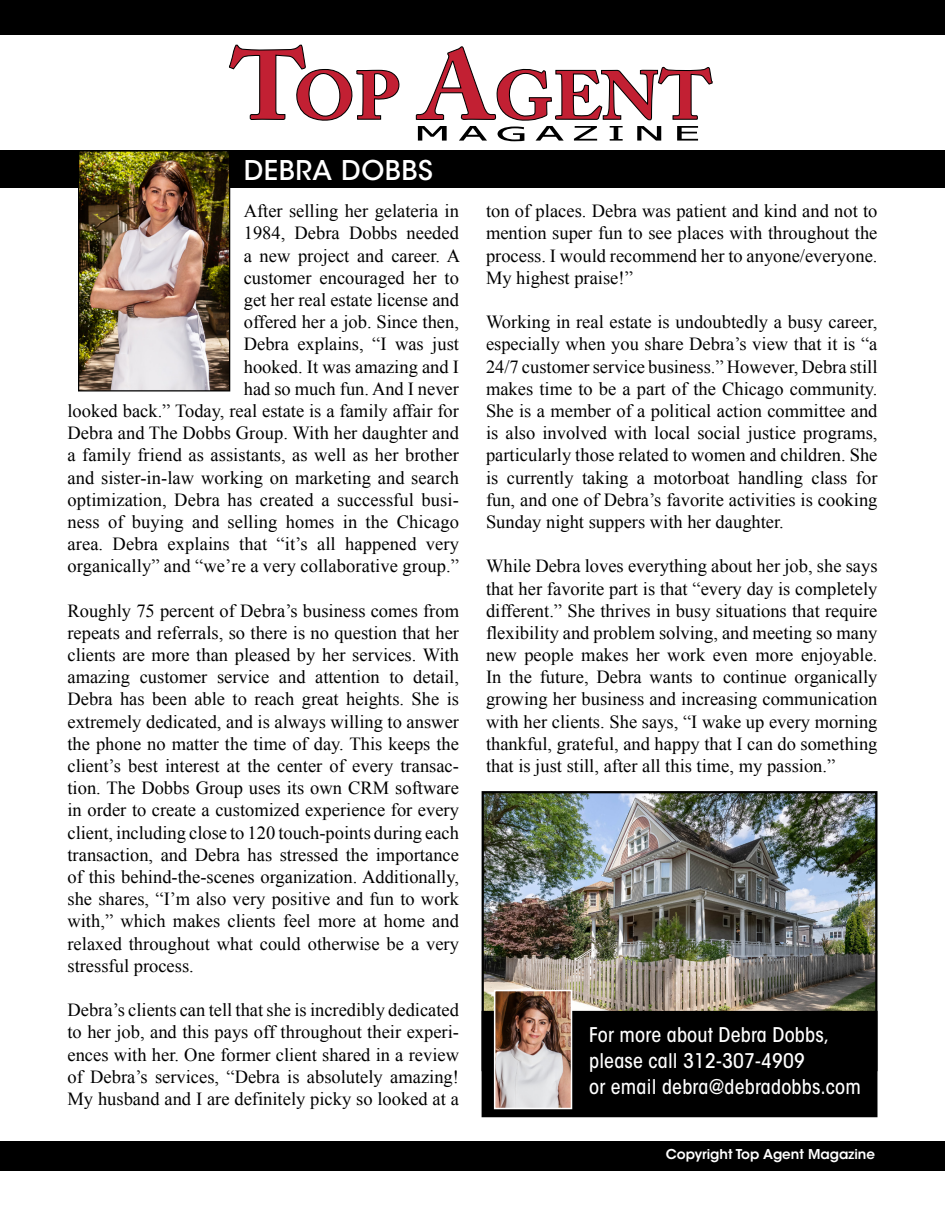
<style>
.page{position:relative;width:945px;height:1215px;background:#fff}
.page>*{position:absolute;margin:0;border:0;box-sizing:border-box;transform-origin:0 0}
.NAME{font:500 27px "ITC Avant Garde Std";letter-spacing:.02em;color:#fff}
.For_More_Info{font:500 condensed 20.1px/26.2px "ITC Avant Garde Std";letter-spacing:.01em;color:#fff}
.body_hypenate{font:18.45px/22.2px "Times New Roman";color:#000;text-align:justify}
.t1{font:600 13.5px "ITC Avant Garde Std";color:#fff}
</style>
<div class="page">
<svg style="left:229px;top:44px;width:171px;height:77px"></svg>
<svg style="left:415px;top:46px;width:298px;height:96px"></svg>
<div style="left:0;top:0;width:945px;height:35px;background:#000"></div>
<div style="left:0;top:1141px;width:945px;height:29px;background:#000"></div>
<div style="left:0;top:150px;width:945px;height:38px;background:#000"></div>
<img style="left:78px;top:151px;width:153px;height:241px">
<img style="left:485px;top:794px;width:390px;height:217px">
<div style="left:482px;top:791px;width:396px;height:280px;border:2px solid #000"></div>
<div style="left:483px;top:1012px;width:393px;height:104px;background:#000"></div>
<div style="left:482px;top:1011px;width:396px;height:106px;border:2px solid #000"></div>
<img style="left:493px;top:989px;width:80px;height:121px">
<p class="NAME" style="left:244px;top:154px;width:191px">DEBRA DOBBS</p>
<p class="body_hypenate" style="left:68px;top:200px;width:394px;text-align:right">After selling her gelateria in<br>1984, Debra Dobbs needed<br>a new project and career. A<br>customer encouraged her to<br>get her real estate license and<br>offered her a job. Since then,<br>Debra explains, “I was just<br>hooked. It was amazing and I<br>had so much fun. And I never<br>looked back.” Today, real estate is a family affair for Debra and The Dobbs Group. With her daughter and a family friend as assistants, as well as her brother and sister-in-law working on marketing and search optimization, Debra has created a successful busi&shy;ness of buying and selling homes in the Chicago area. Debra explains that “it’s all happened very organically” and “we’re a very collaborative group.”</p>
<p class="body_hypenate" style="left:68px;top:599px;width:393px">Roughly 75 percent of Debra’s business comes from repeats and referrals, so there is no question that her clients are more than pleased by her services. With amazing customer service and attention to detail, Debra has been able to reach great heights. She is extremely dedicated, and is always willing to answer the phone no matter the time of day. This keeps the client’s best interest at the center of every transac&shy;tion. The Dobbs Group uses its own CRM software in order to create a customized experience for every client, including close to 120 touch-points during each transaction, and Debra has stressed the importance of this behind-the-scenes organization. Additionally, she shares, “I’m also very positive and fun to work with,” which makes clients feel more at home and relaxed throughout what could otherwise be a very stressful process.</p>
<p class="body_hypenate" style="left:68px;top:999px;width:393px">Debra’s clients can tell that she is incredibly dedicated to her job, and this pays off throughout their experi&shy;ences with her. One former client shared in a review of Debra’s services, “Debra is absolutely amazing!<br>My husband and I are definitely picky so looked at a</p>
<p class="body_hypenate" style="left:486px;top:200px;width:393px">ton of places. Debra was patient and kind and not to mention super fun to see places with throughout the process. I would recommend her to anyone/everyone.<br>My highest praise!”</p>
<p class="body_hypenate" style="left:486px;top:311px;width:393px">Working in real estate is undoubtedly a busy career, especially when you share Debra’s view that it is “a 24/7 customer service business.” However, Debra still makes time to be a part of the Chicago community.<br>She is a member of a political action committee and is also involved with local social justice programs, particularly those related to women and children. She is currently taking a motorboat handling class for fun, and one of Debra’s favorite activities is cooking Sunday night suppers with her daughter.</p>
<p class="body_hypenate" style="left:486px;top:555px;width:393px">While Debra loves everything about her job, she says that her favorite part is that “every day is completely different.” She thrives in busy situations that require flexibility and problem solving, and meeting so many new people makes her work even more enjoyable.<br>In the future, Debra wants to continue organically growing her business and increasing communication with her clients. She says, “I wake up every morning thankful, grateful, and happy that I can do something that is just still, after all this time, my passion.”</p>
<p class="For_More_Info" style="left:589px;top:1021px;width:273px">For more about Debra Dobbs, please call 312-307-4909<br>or email debra@debradobbs.com</p>
<p class="t1" style="left:666px;top:1146px;width:211px">Copyright Top Agent Magazine</p>
</div>
